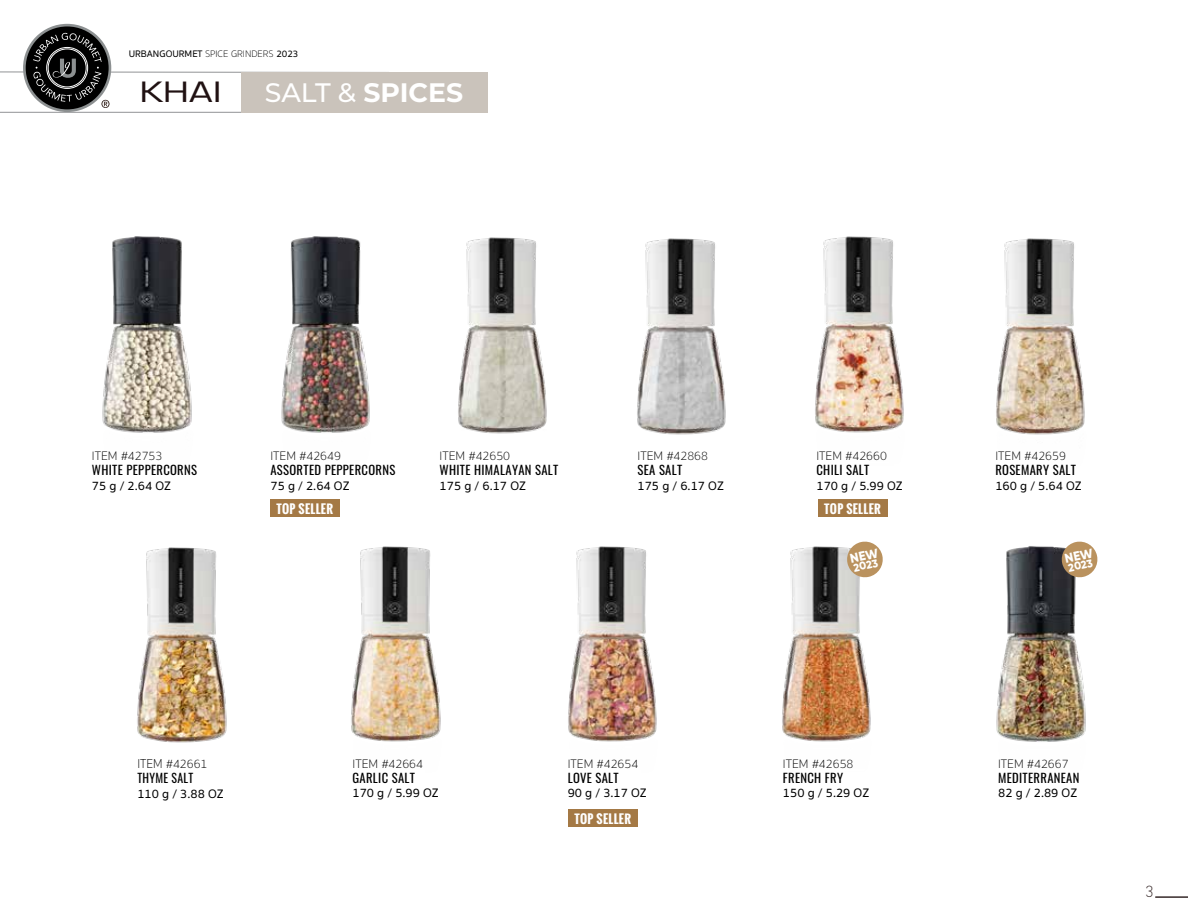
<style>
.page{position:relative;width:1188px;height:918px;background:#fff}
.page>*{position:absolute;margin:0;border:0;box-sizing:border-box;transform-origin:0 0}
.t1{font:28.95px "Eurostile BQ";color:#201112;scale:1.25 1}
.t2{font:700 26.7px "Montserrat";color:#fff}
.t3{font:300 15.6px "Geosans";color:#332525}
.t4{font:12.6px "Oswald";letter-spacing:.025em;color:#000}
.t5{font:500 12.6px "Sukhumvit Set";color:#000}
.t6{font:100 12.6px "Sukhumvit Set";color:#000}
.t7{font:12.6px "Oswald";letter-spacing:.025em;color:#000;scale:.93 1}
.t8{font:700 12px "Oswald";letter-spacing:.025em;color:#fff}
.t9{font:800 11.1px "Gilroy";color:#fff}
.t10{font:500 9.75px "Sukhumvit Set";color:#000}
.s1{font-weight:100}
.s2{font-weight:500}
.s3{font-size:12.45px}
.s4{font-size:13.2px}
.s5{font-size:13.35px}
</style>
<div class="page">
<hr style="left:0;top:112px;width:390px;height:1px;background:#919395">
<div style="left:241px;top:72px;width:246px;height:40px;background:#cac3bb"></div>
<svg style="left:23px;top:24px;width:88px;height:88px"></svg>
<div style="left:26px;top:26px;width:83px;height:83px;background:#000;border-radius:50%"></div>
<svg style="left:0;top:33px;width:365px;height:75px"></svg>
<img style="left:102px;top:236px;width:90px;height:197px">
<img style="left:458px;top:237px;width:89px;height:197px">
<img style="left:637px;top:238px;width:89px;height:197px">
<img style="left:815px;top:236px;width:89px;height:197px">
<img style="left:996px;top:546px;width:90px;height:196px">
<img style="left:996px;top:238px;width:89px;height:197px">
<img style="left:137px;top:547px;width:90px;height:196px">
<img style="left:782px;top:546px;width:89px;height:196px">
<img style="left:351px;top:546px;width:90px;height:196px">
<img style="left:568px;top:546px;width:89px;height:196px">
<img style="left:281px;top:236px;width:89px;height:197px">
<div style="left:270px;top:499px;width:70px;height:17px;background:#a47945"></div>
<div style="left:818px;top:499px;width:70px;height:17px;background:#a47945"></div>
<div style="left:568px;top:809px;width:70px;height:18px;background:#a47945"></div>
<hr style="left:1155px;top:897px;width:33px;height:1px;background:#332525">
<svg style="left:1060px;top:541px;width:38px;height:38px"></svg>
<svg style="left:845px;top:541px;width:38px;height:38px"></svg>
<p class="t10" style="left:129px;top:47px;width:171px">URBANGOURMET <span class="s1">SPICE GRINDERS</span> 2023</p>
<h2 class="t2" style="left:265px;top:73px;width:200px"><span class="s2">SALT &amp;</span> SPICES</h2>
<h1 class="t1" style="left:140px;top:76px;width:67px">KHAI</h1>
<p class="t6" style="left:92px;top:447px;width:72px"><span class="s3">I</span>TEM #42753</p>
<p class="t4" style="left:92px;top:459px;width:107px">WHITE PEPPERCORNS</p>
<p class="t5" style="left:92px;top:477px;width:81px">75 g / 2.64 OZ</p>
<p class="t6" style="left:270px;top:447px;width:72px"><span class="s3">I</span>TEM #42649</p>
<p class="t4" style="left:270px;top:459px;width:126px">ASSORTED PEPPERCORNS</p>
<p class="t5" style="left:270px;top:477px;width:81px">75 g / 2.64 OZ</p>
<p class="t8" style="left:277px;top:499px;width:58px">TOP SELLER</p>
<p class="t8" style="left:824px;top:499px;width:58px">TOP SELLER</p>
<p class="t6" style="left:440px;top:447px;width:72px"><span class="s3">I</span>TEM #42650</p>
<p class="t4" style="left:440px;top:459px;width:120px">WHITE HIMALAYAN SALT</p>
<p class="t5" style="left:440px;top:477px;width:88px">175 g / 6.17 OZ</p>
<p class="t6" style="left:638px;top:447px;width:72px"><span class="s3">I</span>TEM #42868</p>
<p class="t4" style="left:638px;top:459px;width:46px">SEA SALT</p>
<p class="t5" style="left:638px;top:477px;width:88px">175 g / 6.17 OZ</p>
<p class="t6" style="left:816px;top:447px;width:72px"><span class="s3">I</span>TEM #42660</p>
<p class="t4" style="left:816px;top:459px;width:54px">CHILI SALT</p>
<p class="t5" style="left:816px;top:477px;width:88px">170 g / 5.99 OZ</p>
<p class="t9" style="left:852px;top:561px;width:26px;rotate:-12deg">2023</p>
<p class="t6" style="left:137px;top:755px;width:72px"><span class="s4">I</span><span class="s5">TEM</span> #42661</p>
<p class="t7" style="left:137px;top:767px;width:62px">THYME SALT</p>
<p class="t5" style="left:137px;top:785px;width:88px">110 g / 3.88 OZ</p>
<p class="t6" style="left:353px;top:755px;width:72px"><span class="s3">I</span>TEM #42664</p>
<p class="t4" style="left:353px;top:766px;width:64px">GARLIC SALT</p>
<p class="t5" style="left:353px;top:784px;width:88px">170 g / 5.99 OZ</p>
<p class="t6" style="left:568px;top:755px;width:72px"><span class="s3">I</span>TEM #42654</p>
<p class="t4" style="left:568px;top:766px;width:53px">LOVE SALT</p>
<p class="t5" style="left:568px;top:784px;width:81px">90 g / 3.17 OZ</p>
<p class="t8" style="left:574px;top:810px;width:58px">TOP SELLER</p>
<p class="t6" style="left:783px;top:755px;width:72px"><span class="s3">I</span>TEM #42658</p>
<p class="t4" style="left:783px;top:766px;width:62px">FRENCH FRY</p>
<p class="t5" style="left:783px;top:784px;width:88px">150 g / 5.29 OZ</p>
<p class="t6" style="left:995px;top:447px;width:72px"><span class="s3">I</span>TEM #42659</p>
<p class="t4" style="left:995px;top:459px;width:82px">ROSEMARY SALT</p>
<p class="t5" style="left:995px;top:477px;width:88px">160 g / 5.64 OZ</p>
<p class="t9" style="left:1067px;top:561px;width:26px;rotate:-12deg">2023</p>
<p class="t6" style="left:998px;top:755px;width:72px"><span class="s3">I</span>TEM #42667</p>
<p class="t4" style="left:998px;top:766px;width:83px">MEDITERRANEAN</p>
<p class="t5" style="left:998px;top:784px;width:81px">82 g / 2.89 OZ</p>
<p class="t3" style="left:1145px;top:883px;width:10px">3</p>
</div>
